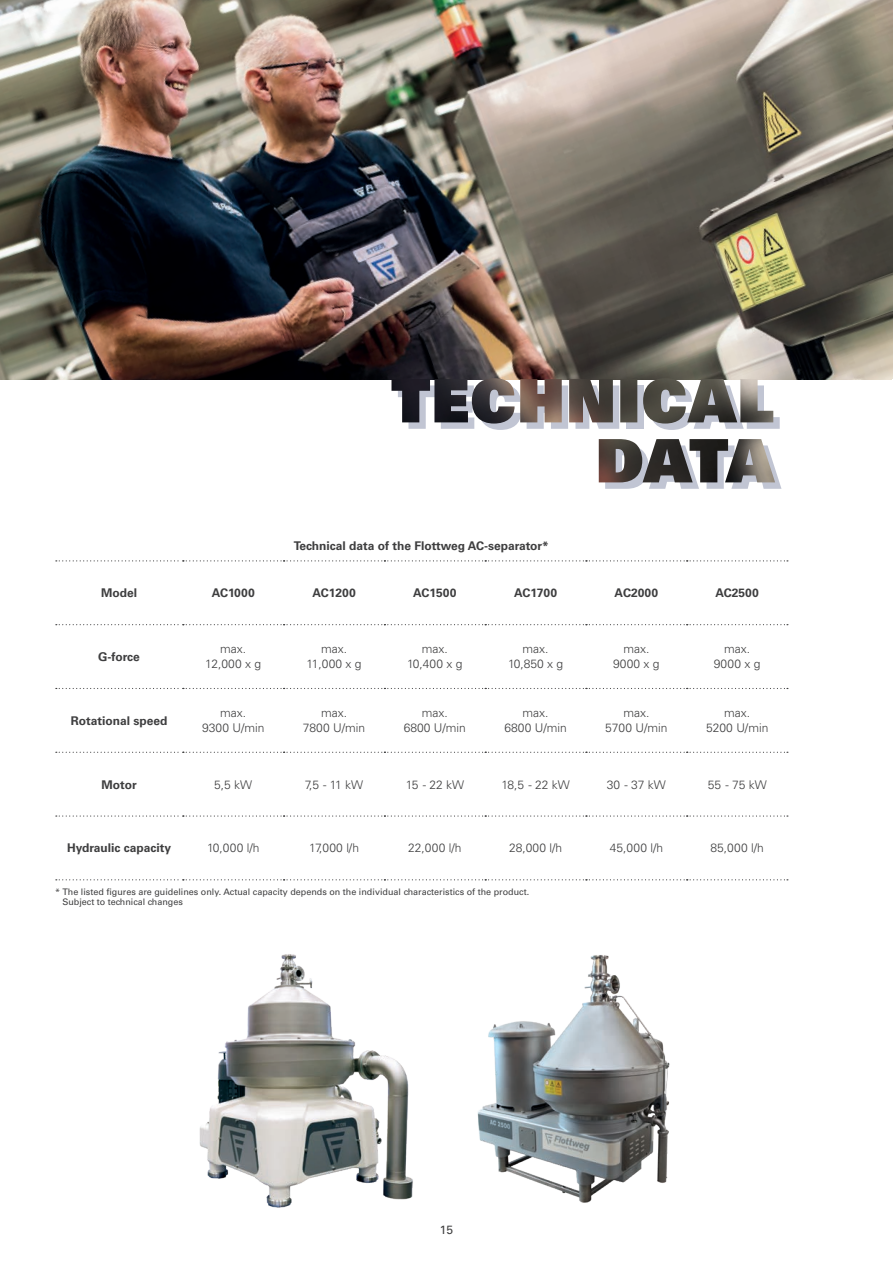
<style>
.page{position:relative;width:893px;height:1263px;background:#fff}
.page>*{position:absolute;margin:0;border:0;box-sizing:border-box;transform-origin:0 0}
.t1{font:60px/60px "Univers LT Pro 85 X Black";letter-spacing:.02em;color:#c1c5d3;text-align:right}
.t2{font:300 12px/15px "Univers LT Pro 45";color:#3e3e3f;text-align:center}
.t3{font:700 12px "Univers LT Pro 65";color:#3e3e3f}
.t4{font:12px "Univers LT Pro 55 Roman";color:#3e3e3f}
.t5{font:9px/10.5px "Univers LT Pro 55 Roman";color:#3e3e3f}
</style>
<div class="page">
<img style="left:477px;top:955px;width:193px;height:248px">
<img style="left:199px;top:954px;width:214px;height:254px">
<img style="left:0;top:0;width:893px;height:379px">
<img style="left:391px;top:378px;width:384px;height:104px">
<svg style="left:56px;top:624px;width:732px;height:1px"></svg>
<svg style="left:56px;top:688px;width:732px;height:1px"></svg>
<svg style="left:56px;top:752px;width:732px;height:1px"></svg>
<svg style="left:56px;top:815px;width:732px;height:2px"></svg>
<svg style="left:56px;top:879px;width:732px;height:1px"></svg>
<svg style="left:56px;top:560px;width:732px;height:1px"></svg>
<h1 class="t1" style="left:398px;top:376px;width:384px">TECHNICAL<br>DATA</h1>
<p class="t3" style="left:294px;top:538px;width:257px">Technical data of the Flottweg AC-separator*</p>
<p class="t3" style="left:101px;top:584px;width:37px">Model</p>
<p class="t3" style="left:212px;top:584px;width:44px">AC1000</p>
<p class="t3" style="left:312px;top:584px;width:45px">AC1200</p>
<p class="t3" style="left:413px;top:584px;width:45px">AC1500</p>
<p class="t3" style="left:514px;top:584px;width:44px">AC1700</p>
<p class="t3" style="left:615px;top:584px;width:45px">AC2000</p>
<p class="t3" style="left:715px;top:584px;width:45px">AC2500</p>
<p class="t3" style="left:98px;top:648px;width:43px">G-force</p>
<p class="t2" style="left:205px;top:641px;width:57px">max.<br>12,000 x g</p>
<p class="t2" style="left:306px;top:641px;width:57px">max.<br>11,000 x g</p>
<p class="t2" style="left:407px;top:641px;width:57px">max.<br>10,400 x g</p>
<p class="t2" style="left:508px;top:641px;width:57px">max.<br>10,850 x g</p>
<p class="t2" style="left:613px;top:641px;width:48px">max.<br>9000 x g</p>
<p class="t2" style="left:714px;top:641px;width:48px">max.<br>9000 x g</p>
<p class="t3" style="left:71px;top:712px;width:98px">Rotational speed</p>
<p class="t2" style="left:202px;top:705px;width:64px">max.<br>9300 U/min</p>
<p class="t2" style="left:303px;top:705px;width:64px">max.<br>7800 U/min</p>
<p class="t2" style="left:404px;top:705px;width:64px">max.<br>6800 U/min</p>
<p class="t2" style="left:504px;top:705px;width:64px">max.<br>6800 U/min</p>
<p class="t2" style="left:605px;top:705px;width:64px">max.<br>5700 U/min</p>
<p class="t2" style="left:706px;top:705px;width:64px">max.<br>5200 U/min</p>
<p class="t3" style="left:102px;top:776px;width:37px">Motor</p>
<p class="t2" style="left:214px;top:776px;width:40px">5,5 kW</p>
<p class="t2" style="left:305px;top:776px;width:60px">7,5 - 11 kW</p>
<p class="t2" style="left:406px;top:776px;width:60px">15 - 22 kW</p>
<p class="t2" style="left:501px;top:776px;width:70px">18,5 - 22 kW</p>
<p class="t2" style="left:607px;top:776px;width:60px">30 - 37 kW</p>
<p class="t2" style="left:708px;top:776px;width:60px">55 - 75 kW</p>
<p class="t3" style="left:67px;top:840px;width:106px">Hydraulic capacity</p>
<p class="t2" style="left:207px;top:840px;width:54px">10,000 l/h</p>
<p class="t2" style="left:309px;top:840px;width:51px">17,000 l/h</p>
<p class="t2" style="left:408px;top:840px;width:55px">22,000 l/h</p>
<p class="t2" style="left:509px;top:840px;width:55px">28,000 l/h</p>
<p class="t2" style="left:610px;top:840px;width:55px">45,000 l/h</p>
<p class="t2" style="left:711px;top:840px;width:55px">85,000 l/h</p>
<p class="t5" style="left:62px;top:886px;width:468px;text-indent:-7px">* The listed figures are guidelines only. Actual capacity depends on the individual characteristics of the product.<br>Subject to technical changes</p>
<p class="t4" style="left:440px;top:1221px;width:15px">15</p>
</div>
